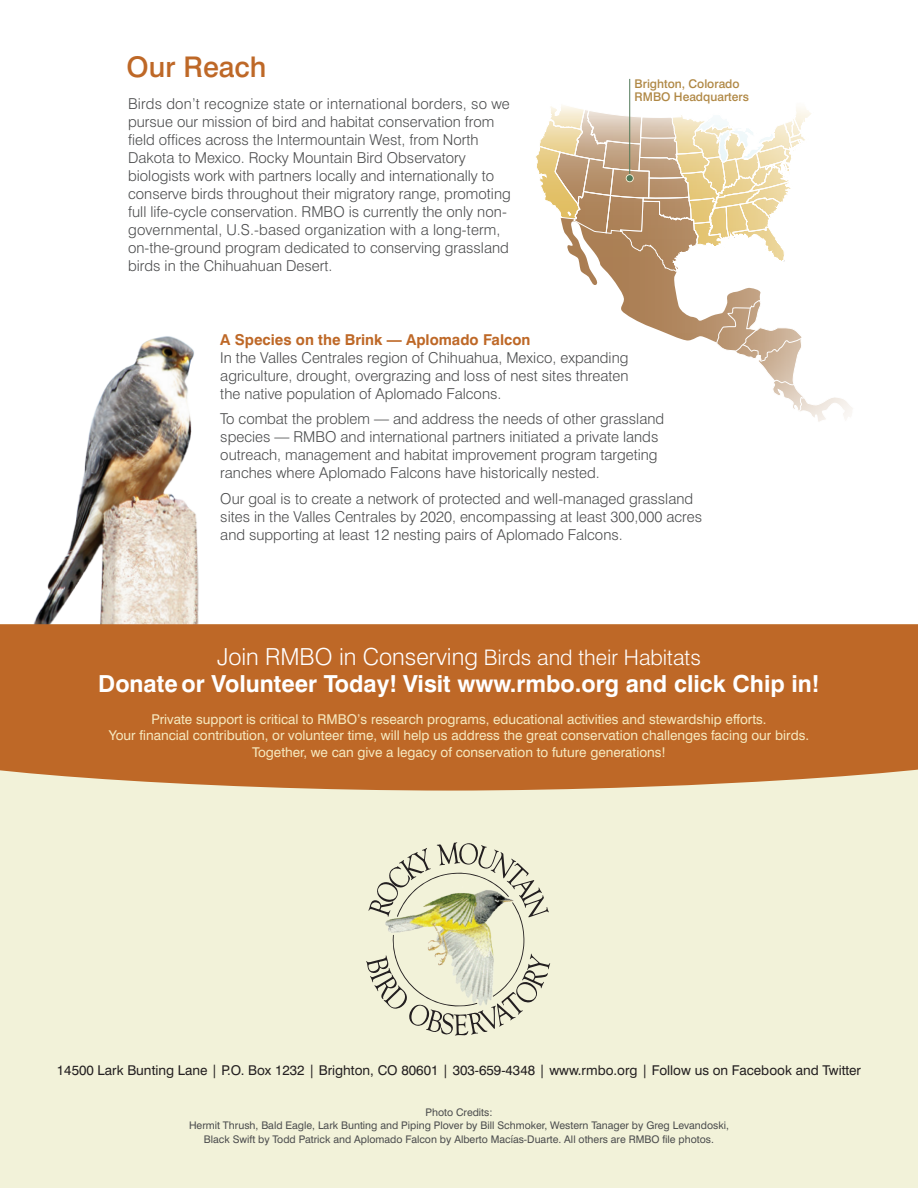
<style>
.page{position:relative;width:918px;height:1188px;background:#fff}
.page>*{position:absolute;margin:0;border:0;box-sizing:border-box;transform-origin:0 0}
.t1{font:500 28.5px "Swiss 721 BT";color:#be6827}
.t2{font:700 23.55px "Swiss 721 BT";color:#fff}
.t3{font:300 21.45px "Swiss 721 BT";color:#fff}
.t4{font:300 15px/18px "Swiss 721 BT";color:#4b4c4d}
.t5{font:13.5px/16.5px "Swiss 721 BT";color:#f6e9bf;text-align:center}
.t6{font:13.5px "Swiss 721 BT";color:#231f20}
.t7{font:500 12px "Swiss 721 BT";color:#b08845}
.t8{font:10.5px/13.5px "Swiss 721 BT";color:#4b4c4d;text-align:center}
.s1{font-weight:700;color:#be6827}
.s2{font-size:23.55px}
</style>
<div class="page">
<div style="left:0;top:624px;width:918px;height:564px;background:#f2f2d9"></div>
<img style="left:33px;top:336px;width:166px;height:288px">
<div style="left:0;top:624px;width:918px;height:167px;background:#be6827"></div>
<svg style="left:366px;top:842px;width:184px;height:194px"></svg>
<hr style="left:629px;top:79px;width:1px;height:95px;background:#527958">
<svg style="left:536px;top:100px;width:317px;height:322px"></svg>
<p class="t1" style="left:127px;top:49px;width:141px">Our Reach</p>
<p class="t4" style="left:128px;top:94px;width:384px">Birds don’t recognize state or international borders, so we pursue our mission of bird and habitat conservation from field offices across the Intermountain West, from North Dakota to Mexico. Rocky Mountain Bird Observatory biologists work with partners locally and internationally to conserve birds throughout their migratory range, promoting full life-cycle conservation. RMBO is currently the only non&shy;governmental, U.S.-based organization with a long-term, on-the-ground program dedicated to conserving grassland birds in the Chihuahuan Desert.</p>
<p class="t7" style="left:635px;top:76px;width:107px">Brighton, Colorado</p>
<p class="t7" style="left:635px;top:89px;width:116px">RMBO Headquarters</p>
<p class="t4" style="left:220px;top:330px;width:410px"><span class="s1">A Species on the Brink — Aplomado Falcon<br></span>In the Valles Centrales region of Chihuahua, Mexico, expanding agriculture, drought, overgrazing and loss of nest sites threaten the native population of Aplomado Falcons.</p>
<p class="t4" style="left:220px;top:410px;width:445px">To combat the problem — and address the needs of other grassland species — RMBO and international partners initiated a private lands outreach, management and habitat improvement program targeting ranches where Aplomado Falcons have historically nested.</p>
<p class="t4" style="left:220px;top:489px;width:483px">Our goal is to create a network of protected and well-managed grassland sites in the Valles Centrales by 2020, encompassing at least 300,000 acres and supporting at least 12 nesting pairs of Aplomado Falcons.</p>
<p class="t3" style="left:217px;top:644px;width:485px"><span class="s2">Join RMBO in Conserving</span> Birds and their Habitats</p>
<p class="t2" style="left:98px;top:669px;width:723px">Donate or Volunteer Today! Visit www.rmbo.org and click Chip in!</p>
<p class="t5" style="left:109px;top:710px;width:702px">Private support is critical to RMBO’s research programs, educational activities and stewardship efforts.<br>Your financial contribution, or volunteer time, will help us address the great conservation challenges facing our birds.<br>Together, we can give a legacy of conservation to future generations!</p>
<p class="t6" style="left:57px;top:1062px;width:806px">14500 Lark Bunting Lane | P.O. Box 1232 | Brighton, CO 80601 | 303-659-4348 | www.rmbo.org | Follow us on Facebook and Twitter</p>
<p class="t8" style="left:425px;top:1105px;width:69px">Photo Credits:</p>
<p class="t8" style="left:189px;top:1119px;width:541px">Hermit Thrush, Bald Eagle, Lark Bunting and Piping Plover by Bill Schmoker, Western Tanager by Greg Levandoski,<br>Black Swift by Todd Patrick and Aplomado Falcon by Alberto Macías-Duarte. All others are RMBO file photos.</p>
</div>
